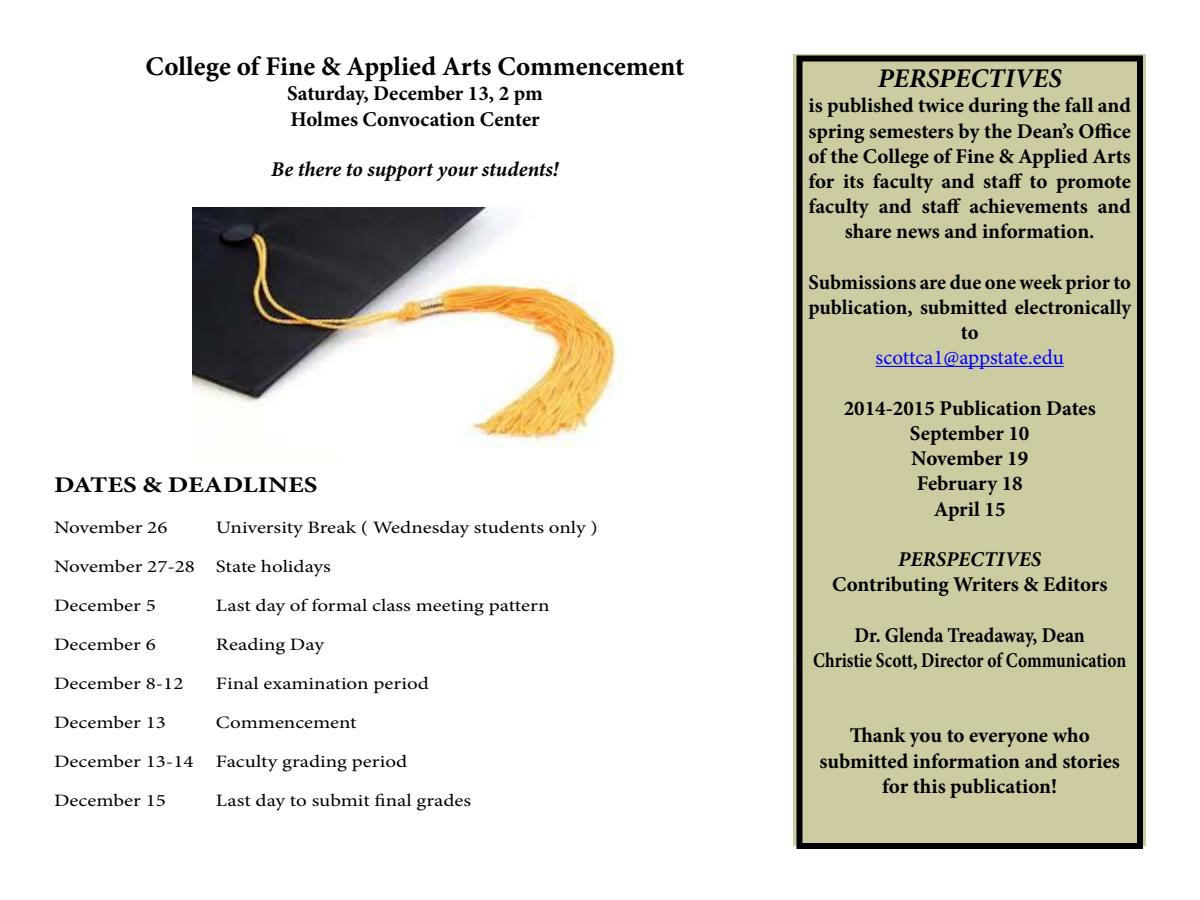
<style>
.page{position:relative;width:1200px;height:900px;background:#fff}
.page>*{position:absolute;margin:0;border:0;box-sizing:border-box;transform-origin:0 0}
.t1{font:700 27px "Minion Pro";color:#000}
.t2{font:italic 700 27px "Minion Pro";color:#000}
.t3{font:700 22.35px "Minion Pro";color:#000;scale:1.2 1}
.t4{font:700 21px/25.2px "Minion Pro";color:#000;text-align:center}
.t5{font:700 21px/25.2px "Minion Pro";color:#000;text-align:center;scale:.92 1}
.t6{font:italic 700 21px "Minion Pro";color:#000}
.t7{font:21px "Minion Pro";letter-spacing:-.005em;color:#00f}
.t8{font:17.4px "Minion Pro";color:#000;scale:1.2 1}
</style>
<div class="page">
<div style="left:794px;top:54px;width:352px;height:792px;background:#cdcba2"></div>
<hr style="left:876px;top:366px;width:188px;height:1px;background:#00f">
<div style="left:796px;top:56px;width:347px;height:793px;border:6px solid #000"></div>
<img style="left:192px;top:207px;width:432px;height:240px">
<p class="t1" style="left:146px;top:47px;width:540px">College of Fine &amp; Applied Arts Commencement</p>
<p class="t4" style="left:287px;top:81px;width:257px;text-align:left">Saturday, December 13, 2 pm<br>Holmes Convocation Center</p>
<p class="t6" style="left:271px;top:154px;width:289px">Be there to support your students!</p>
<p class="t3" style="left:54px;top:469px;width:221px">DATES &amp; DEADLINES</p>
<p class="t8" style="left:54px;top:516px;width:96px">November 26</p>
<p class="t8" style="left:216px;top:516px;width:320px">University Break ( Wednesday students only )</p>
<p class="t8" style="left:54px;top:555px;width:232px">November 27-28 State holidays</p>
<p class="t8" style="left:54px;top:594px;width:86px">December 5</p>
<p class="t8" style="left:216px;top:594px;width:279px">Last day of formal class meeting pattern</p>
<p class="t8" style="left:54px;top:633px;width:86px">December 6</p>
<p class="t8" style="left:216px;top:633px;width:92px">Reading Day</p>
<p class="t8" style="left:54px;top:672px;width:109px">December 8-12</p>
<p class="t8" style="left:216px;top:672px;width:179px">Final examination period</p>
<p class="t8" style="left:54px;top:711px;width:95px">December 13</p>
<p class="t8" style="left:216px;top:711px;width:119px">Commencement</p>
<p class="t8" style="left:54px;top:750px;width:118px">December 13-14</p>
<p class="t8" style="left:216px;top:750px;width:161px">Faculty grading period</p>
<p class="t8" style="left:54px;top:789px;width:95px">December 15</p>
<p class="t8" style="left:216px;top:789px;width:214px">Last day to submit final grades</p>
<p class="t2" style="left:878px;top:59px;width:185px">PERSPECTIVES</p>
<p class="t4" style="left:808px;top:93px;width:324px">is published twice during the fall and spring semesters by the Dean’s Office of the College of Fine &amp; Applied Arts for its faculty and staff to promote faculty and staff achievements and share news and information.</p>
<p class="t4" style="left:808px;top:269px;width:324px">Submissions are due one week prior to publication, submitted electronically to</p>
<p class="t7" style="left:876px;top:344px;width:190px">scottca1@appstate.edu</p>
<p class="t4" style="left:844px;top:395px;width:254px">2014-2015 Publication Dates<br>September 10<br>November 19<br>February 18<br>April 15</p>
<p class="t6" style="left:898px;top:544px;width:144px">PERSPECTIVES</p>
<p class="t4" style="left:832px;top:572px;width:277px">Contributing Writers &amp; Editors</p>
<p class="t5" style="left:813px;top:622px;width:342px">Dr. Glenda Treadaway, Dean<br>Christie Scott, Director of Communication</p>
<p class="t4" style="left:819px;top:723px;width:302px">Thank you to everyone who submitted information and stories for this publication!</p>
</div>
